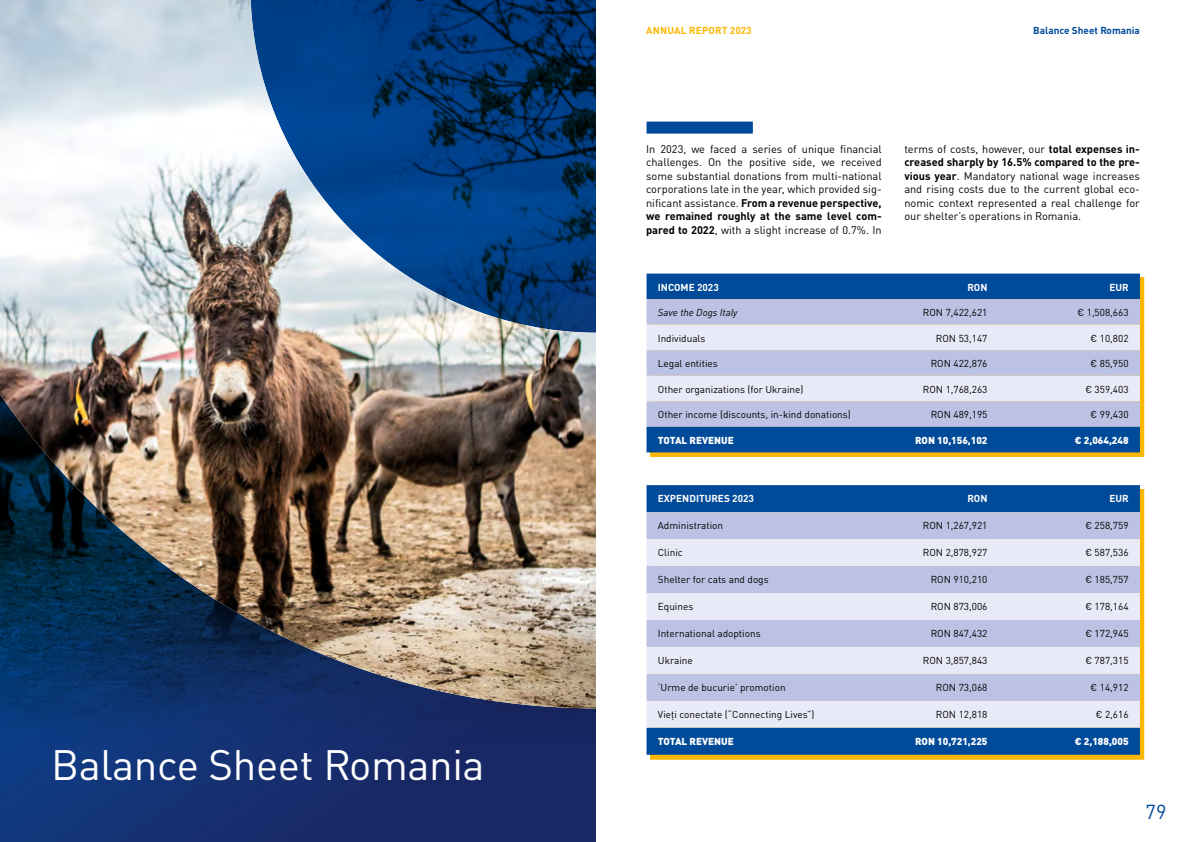
<style>
.page{position:relative;width:1191px;height:842px;background:#fff}
.page>*{position:absolute;margin:0;border:0;box-sizing:border-box;transform-origin:0 0}
.t1{font:42px "DIN Pro";letter-spacing:-.01em;color:#fff}
.t2{font:20px "DIN Pro";color:#004a9a}
.t3{font:11px/13.5px "DIN Pro";color:#000;text-align:justify}
.t4{font:10px "DIN Pro";color:#000}
.t5{font:900 10px "DIN Pro";color:#fff}
.t6{font:700 10px "DIN Pro";color:#fff}
.t7{font:700 10px "DIN Pro";color:#004a9a}
.t8{font:700 10px "DIN Pro";letter-spacing:.02em;color:#fab600}
.t9{font:italic 10px "DIN Pro";color:#000}
.s1{font-weight:700}
</style>
<div class="page">
<div style="left:0;top:0;width:595px;height:842px;background:linear-gradient(to right,#11387f,#1a245f)"></div>
<img style="left:0;top:708px;width:595px;height:36px">
<img style="left:0;top:0;width:596px;height:708px">
<div style="left:646px;top:122px;width:107px;height:12px;background:#004a9a"></div>
<svg style="left:650px;top:278px;width:494px;height:179px;background:#e9af0b"></svg>
<div style="left:646px;top:274px;width:494px;height:25px;background:#004a9a"></div>
<svg style="left:646px;top:299px;width:494px;height:128px;background:#bcc2e0"></svg>
<svg style="left:646px;top:325px;width:494px;height:76px;background:#dadcef"></svg>
<div style="left:646px;top:427px;width:494px;height:25px;background:#004a9a"></div>
<div style="left:650px;top:489px;width:494px;height:270px;background:#fab600"></div>
<div style="left:646px;top:485px;width:494px;height:27px;background:#004a9a"></div>
<div style="left:646px;top:512px;width:494px;height:27px;background:#bcc2e3"></div>
<svg style="left:646px;top:539px;width:494px;height:189px;background:#d5d8ed"></svg>
<div style="left:646px;top:728px;width:494px;height:27px;background:#004a9a"></div>
<h1 class="t1" style="left:51px;top:732px;width:435px">Balance Sheet Romania</h1>
<p class="t8" style="left:646px;top:22px;width:107px">ANNUAL REPORT 2023</p>
<p class="t7" style="left:1033px;top:22px;width:108px">Balance Sheet Romania</p>
<p class="t3" style="left:646px;top:141px;width:237px">In 2023, we faced a series of unique financial challenges. On the positive side, we received some substantial donations from multi-national corporations late in the year, which provided sig&shy;nificant assistance. <span class="s1">From a revenue perspective, we remained roughly at the same level com&shy;pared to 2022</span>, with a slight increase of 0.7%. In</p>
<p class="t3" style="left:904px;top:141px;width:237px">terms of costs, however, our <span class="s1">total expenses in&shy;creased sharply by 16.5% compared to the pre&shy;vious year</span>. Mandatory national wage increases and rising costs due to the current global eco&shy;nomic context represented a real challenge for our shelter’s operations in Romania.</p>
<p class="t6" style="left:658px;top:279px;width:62px">INCOME 2023</p>
<p class="t6" style="left:967px;top:279px;width:21px">RON</p>
<p class="t6" style="left:1109px;top:279px;width:21px">EUR</p>
<p class="t9" style="left:658px;top:305px;width:81px">Save the Dogs Italy</p>
<p class="t4" style="left:923px;top:305px;width:66px">RON 7,422,621</p>
<p class="t4" style="left:1077px;top:305px;width:53px">€ 1,508,663</p>
<p class="t4" style="left:658px;top:330px;width:49px">Individuals</p>
<p class="t4" style="left:936px;top:330px;width:53px">RON 53,147</p>
<p class="t4" style="left:1090px;top:330px;width:40px">€ 10,802</p>
<p class="t4" style="left:658px;top:356px;width:62px">Legal entities</p>
<p class="t4" style="left:930px;top:356px;width:58px">RON 422,876</p>
<p class="t4" style="left:1090px;top:356px;width:40px">€ 85,950</p>
<p class="t4" style="left:658px;top:381px;width:147px">Other organizations (for Ukraine)</p>
<p class="t4" style="left:923px;top:381px;width:66px">RON 1,768,263</p>
<p class="t4" style="left:1085px;top:381px;width:45px">€ 359,403</p>
<p class="t4" style="left:658px;top:407px;width:194px">Other income (discounts, in-kind donations)</p>
<p class="t4" style="left:930px;top:407px;width:58px">RON 489,195</p>
<p class="t4" style="left:1090px;top:407px;width:40px">€ 99,430</p>
<p class="t5" style="left:658px;top:432px;width:78px">TOTAL REVENUE</p>
<p class="t5" style="left:915px;top:432px;width:74px">RON 10,156,102</p>
<p class="t5" style="left:1074px;top:432px;width:55px">€ 2,064,248</p>
<p class="t6" style="left:658px;top:490px;width:98px">EXPENDITURES 2023</p>
<p class="t6" style="left:967px;top:490px;width:21px">RON</p>
<p class="t6" style="left:1109px;top:490px;width:21px">EUR</p>
<p class="t4" style="left:658px;top:518px;width:67px">Administration</p>
<p class="t4" style="left:923px;top:518px;width:66px">RON 1,267,921</p>
<p class="t4" style="left:1085px;top:518px;width:45px">€ 258,759</p>
<p class="t4" style="left:658px;top:545px;width:26px">Clinic</p>
<p class="t4" style="left:923px;top:545px;width:66px">RON 2,878,927</p>
<p class="t4" style="left:1085px;top:545px;width:45px">€ 587,536</p>
<p class="t4" style="left:658px;top:572px;width:112px">Shelter for cats and dogs</p>
<p class="t4" style="left:930px;top:572px;width:58px">RON 910,210</p>
<p class="t4" style="left:1085px;top:572px;width:45px">€ 185,757</p>
<p class="t4" style="left:658px;top:598px;width:37px">Equines</p>
<p class="t4" style="left:930px;top:598px;width:58px">RON 873,006</p>
<p class="t4" style="left:1085px;top:598px;width:45px">€ 178,164</p>
<p class="t4" style="left:658px;top:625px;width:104px">International adoptions</p>
<p class="t4" style="left:930px;top:625px;width:58px">RON 847,432</p>
<p class="t4" style="left:1085px;top:625px;width:45px">€ 172,945</p>
<p class="t4" style="left:658px;top:652px;width:36px">Ukraine</p>
<p class="t4" style="left:923px;top:652px;width:66px">RON 3,857,843</p>
<p class="t4" style="left:1085px;top:652px;width:45px">€ 787,315</p>
<p class="t4" style="left:658px;top:679px;width:129px">‘Urme de bucurie’ promotion</p>
<p class="t4" style="left:936px;top:679px;width:53px">RON 73,068</p>
<p class="t4" style="left:1090px;top:679px;width:40px">€ 14,912</p>
<p class="t4" style="left:658px;top:706px;width:158px">Vieți conectate (“Connecting Lives”)</p>
<p class="t4" style="left:936px;top:706px;width:53px">RON 12,818</p>
<p class="t4" style="left:1095px;top:706px;width:34px">€ 2,616</p>
<p class="t5" style="left:658px;top:733px;width:78px">TOTAL REVENUE</p>
<p class="t5" style="left:915px;top:733px;width:74px">RON 10,721,225</p>
<p class="t5" style="left:1074px;top:733px;width:55px">€ 2,188,005</p>
<h2 class="t2" style="left:1145px;top:796px;width:22px">79</h2>
</div>
